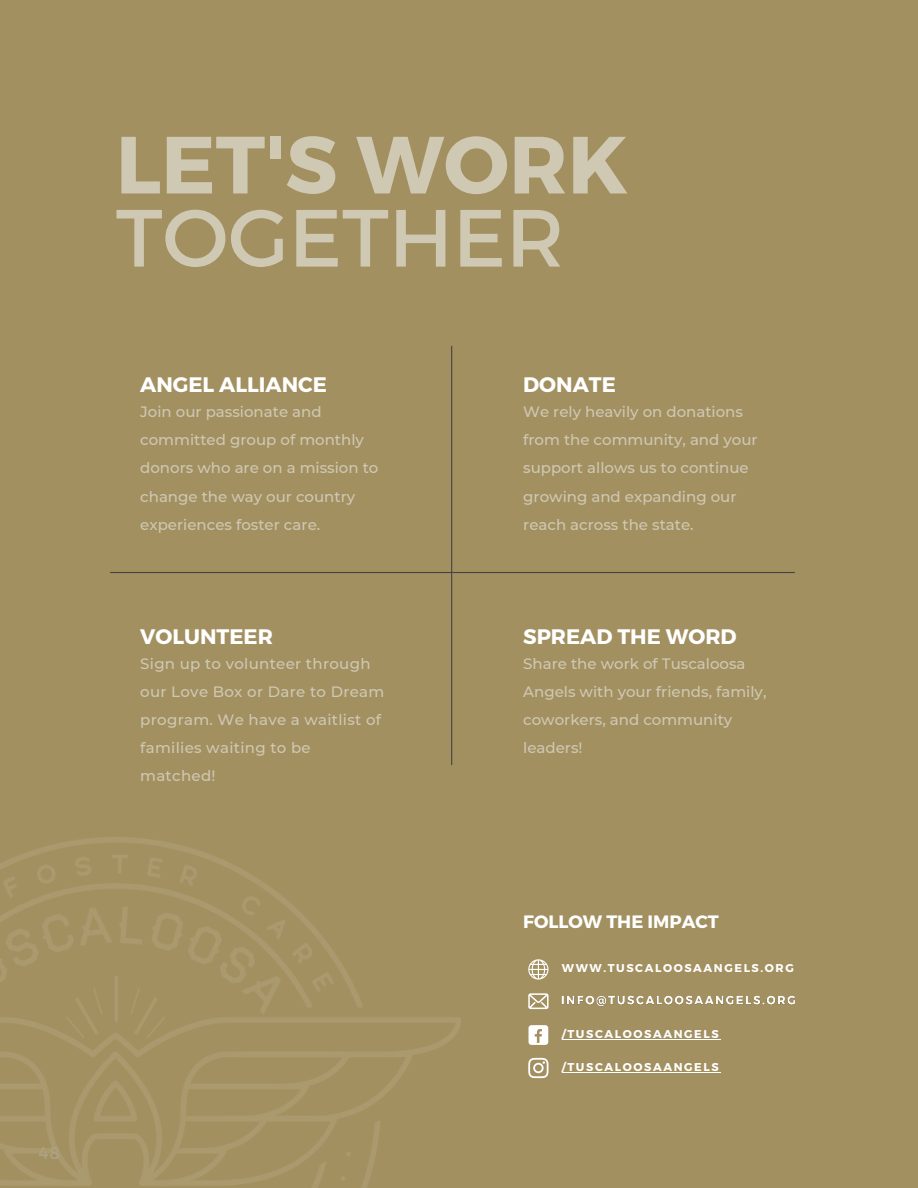
<style>
.page{position:relative;width:918px;height:1188px;background:#a29060}
.page>*{position:absolute;margin:0;border:0;box-sizing:border-box;transform-origin:0 0}
.t1{font:700 81px "Montserrat";color:#cfc8b3}
.t2{font:81px "Montserrat";color:#cfc8b3}
.t3{font:700 21px "Montserrat";color:#fff}
.t4{font:700 17.85px "Montserrat";color:#fff}
.t5{font:16.8px "Montserrat";color:#ada384}
.t6{font:500 15px/28.2px "Montserrat";color:#cfc8b3}
.t7{font:500 15px/28.2px "Montserrat";letter-spacing:.02em;color:#cfc8b3}
.t8{font:700 11.4px "Montserrat";letter-spacing:.14em;color:#fff}
</style>
<div class="page">
<svg style="left:528px;top:1058px;width:21px;height:20px"></svg>
<svg style="left:528px;top:959px;width:21px;height:21px"></svg>
<div style="left:529px;top:1025px;width:19px;height:20px;background:#fff;border-radius:3px"></div>
<svg style="left:535px;top:1029px;width:7px;height:14px"></svg>
<svg style="left:528px;top:993px;width:21px;height:16px"></svg>
<hr style="left:562px;top:1039px;width:158px;height:1px;background:#fff">
<hr style="left:562px;top:1072px;width:158px;height:1px;background:#fff">
<img style="left:561px;top:995px;width:234px;height:12px">
<hr style="left:451px;top:346px;width:1px;height:419px;background:#444">
<hr style="left:110px;top:572px;width:684px;height:1px;background:#444">
<img style="left:0;top:838px;width:461px;height:350px">
<p class="t5" style="left:39px;top:1142px;width:23px">48</p>
<h1 class="t1" style="left:116px;top:112px;width:514px">LET'S WORK</h1>
<h1 class="t2" style="left:116px;top:185px;width:450px">TOGETHER</h1>
<h2 class="t3" style="left:140px;top:371px;width:188px">ANGEL ALLIANCE</h2>
<p class="t6" style="left:140px;top:398px;width:240px">Join our passionate and committed group of monthly donors who are on a mission to change the way our country experiences foster care.</p>
<h2 class="t3" style="left:140px;top:623px;width:134px">VOLUNTEER</h2>
<p class="t7" style="left:140px;top:649px;width:246px">Sign up to volunteer through our Love Box or Dare to Dream program. We have a waitlist of families waiting to be matched!</p>
<h2 class="t3" style="left:523px;top:371px;width:94px">DONATE</h2>
<p class="t6" style="left:523px;top:398px;width:236px">We rely heavily on donations from the community, and your support allows us to continue growing and expanding our reach across the state.</p>
<h2 class="t3" style="left:523px;top:623px;width:215px">SPREAD THE WORD</h2>
<p class="t6" style="left:523px;top:649px;width:245px">Share the work of Tuscaloosa<br>Angels with your friends, family, coworkers, and community leaders!</p>
<p class="t4" style="left:523px;top:910px;width:197px">FOLLOW THE IMPACT</p>
<p class="t8" style="left:562px;top:960px;width:233px">WWW.TUSCALOOSAANGELS.ORG</p>
<p class="t8" style="left:562px;top:1027px;width:158px">/TUSCALOOSAANGELS</p>
<p class="t8" style="left:562px;top:1060px;width:158px">/TUSCALOOSAANGELS</p>
</div>
